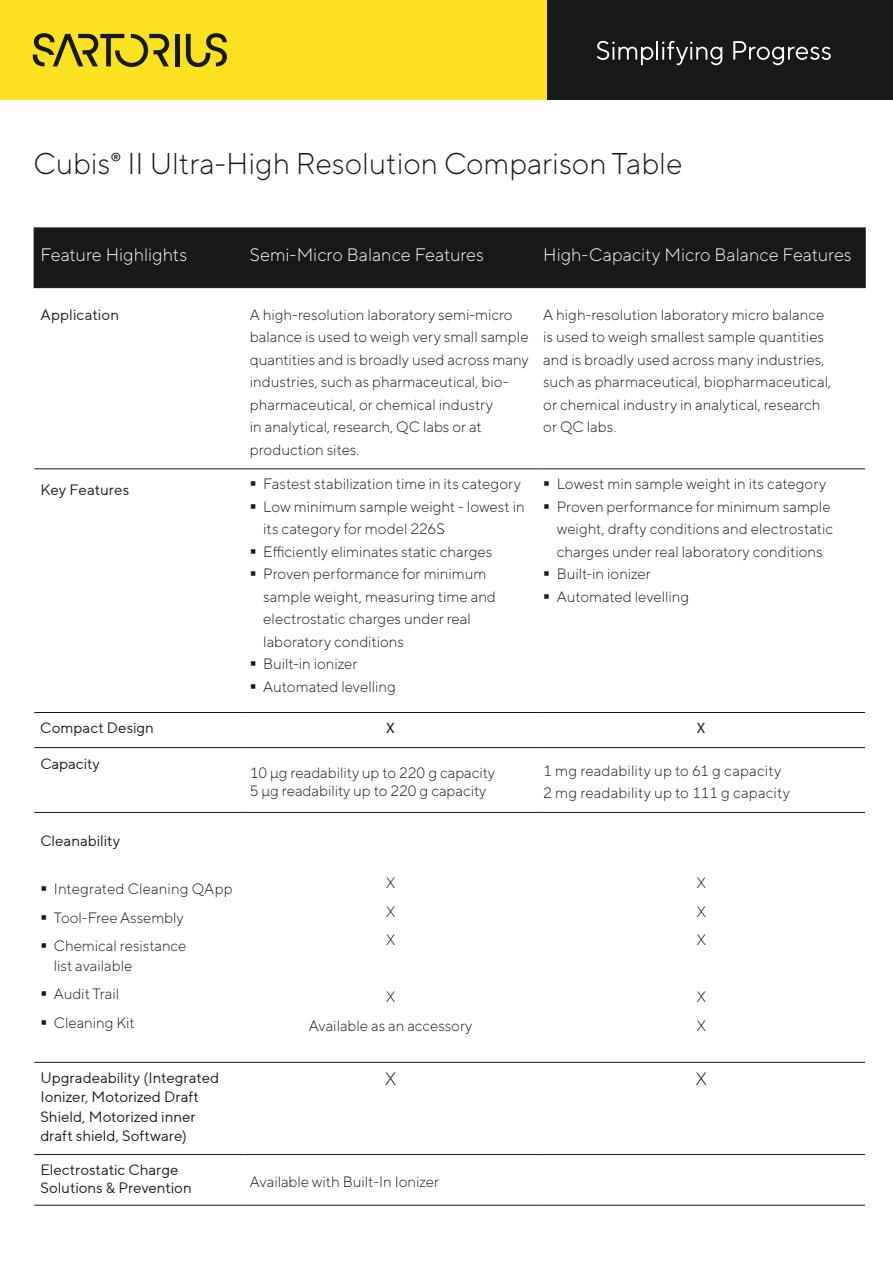
<style>
.page{position:relative;width:893px;height:1263px;background:#fff}
.page>*{position:absolute;margin:0;border:0;box-sizing:border-box;transform-origin:0 0}
.t1{font:300 30px "TT Norms Pro";color:#171818}
.t2{font:300 18px "TT Norms Pro";color:#fff}
.t3{font:300 18px "TT Norms Pro";color:#171818}
.t4{font:300 15px/22.5px "TT Norms Pro";color:#171818}
.t5{font:15px/19.5px "TT Norms Pro";color:#171818}
.t6{font:15px "Myriad Pro";color:#171818}
</style>
<div class="page">
<div style="left:0;top:0;width:893px;height:99px;background:#fbe120"></div>
<hr style="left:175px;top:34px;width:4px;height:32px;background:#171818">
<svg style="left:186px;top:33px;width:41px;height:34px"></svg>
<svg style="left:33px;top:33px;width:136px;height:34px"></svg>
<div style="left:547px;top:0;width:346px;height:99px;background:#171818"></div>
<svg style="left:597px;top:41px;width:125px;height:24px"></svg>
<svg style="left:733px;top:41px;width:98px;height:24px"></svg>
<div style="left:35px;top:229px;width:829px;height:58px;background:#171818"></div>
<hr style="left:34px;top:227px;width:210px;height:2px;background:#171818">
<hr style="left:34px;top:229px;width:1px;height:58px;background:#171818">
<hr style="left:244px;top:227px;width:293px;height:2px;background:#171818">
<hr style="left:243px;top:229px;width:2px;height:58px;background:#171818">
<hr style="left:537px;top:227px;width:329px;height:2px;background:#171818">
<hr style="left:536px;top:229px;width:2px;height:58px;background:#171818">
<hr style="left:864px;top:229px;width:2px;height:58px;background:#171818">
<hr style="left:34px;top:287px;width:210px;height:1px;background:#171818">
<hr style="left:244px;top:287px;width:293px;height:1px;background:#171818">
<hr style="left:537px;top:287px;width:329px;height:1px;background:#171818">
<hr style="left:34px;top:469px;width:210px;height:1px;background:#171818">
<hr style="left:244px;top:469px;width:293px;height:1px;background:#171818">
<hr style="left:537px;top:469px;width:328px;height:1px;background:#171818">
<hr style="left:34px;top:712px;width:210px;height:1px;background:#171818">
<hr style="left:244px;top:712px;width:293px;height:1px;background:#171818">
<hr style="left:537px;top:712px;width:328px;height:1px;background:#171818">
<hr style="left:34px;top:747px;width:210px;height:1px;background:#171818">
<hr style="left:244px;top:747px;width:293px;height:1px;background:#171818">
<hr style="left:537px;top:747px;width:328px;height:1px;background:#171818">
<hr style="left:34px;top:812px;width:210px;height:1px;background:#171818">
<hr style="left:244px;top:812px;width:293px;height:1px;background:#171818">
<hr style="left:537px;top:812px;width:328px;height:1px;background:#171818">
<hr style="left:34px;top:1062px;width:210px;height:1px;background:#171818">
<hr style="left:244px;top:1062px;width:293px;height:1px;background:#171818">
<hr style="left:537px;top:1062px;width:328px;height:1px;background:#171818">
<hr style="left:34px;top:1154px;width:210px;height:1px;background:#171818">
<hr style="left:244px;top:1154px;width:293px;height:1px;background:#171818">
<hr style="left:537px;top:1154px;width:328px;height:1px;background:#171818">
<hr style="left:34px;top:1205px;width:210px;height:1px;background:#171818">
<hr style="left:244px;top:1205px;width:293px;height:1px;background:#171818">
<hr style="left:537px;top:1205px;width:328px;height:1px;background:#171818">
<h1 class="t1" style="left:34px;top:142px;width:650px">Cubis® II Ultra-High Resolution Comparison Table</h1>
<p class="t2" style="left:40px;top:242px;width:148px">Feature Highlights</p>
<p class="t2" style="left:250px;top:242px;width:236px">Semi-Micro Balance Features</p>
<p class="t2" style="left:543px;top:242px;width:310px">High-Capacity Micro Balance Features</p>
<p class="t5" style="left:40px;top:304px;width:80px">Application</p>
<p class="t4" style="left:250px;top:302px;width:280px">A high-resolution laboratory semi-micro balance is used to weigh very small sample quantities and is broadly used across many industries, such as pharmaceutical, bio&shy;pharmaceutical, or chemical industry<br>in analytical, research, QC labs or at production sites.</p>
<p class="t4" style="left:543px;top:302px;width:290px">A high-resolution laboratory micro balance is used to weigh smallest sample quantities and is broadly used across many industries, such as pharmaceutical, biopharmaceutical, or chemical industry in analytical, research or QC labs.</p>
<p class="t5" style="left:40px;top:479px;width:90px">Key Features</p>
<p class="t4" style="left:263px;top:472px;width:263px">Fastest stabilization time in its category<br>Low minimum sample weight - lowest in its category for model 226S<br>Efficiently eliminates static charges<br>Proven performance for minimum sample weight, measuring time and electrostatic charges under real laboratory conditions<br>Built-in ionizer<br>Automated levelling</p>
<p class="t4" style="left:557px;top:472px;width:278px">Lowest min sample weight in its category Proven performance for minimum sample weight, drafty conditions and electrostatic charges under real laboratory conditions Built-in ionizer<br>Automated levelling</p>
<p class="t5" style="left:40px;top:717px;width:115px">Compact Design</p>
<p class="t6" style="left:386px;top:718px;width:10px">X</p>
<p class="t6" style="left:697px;top:718px;width:10px">X</p>
<p class="t5" style="left:40px;top:753px;width:61px">Capacity</p>
<p class="t4" style="left:250px;top:763px;width:247px;line-height:18px">10 µg readability up to 220 g capacity<br>5 µg readability up to 220 g capacity</p>
<p class="t4" style="left:543px;top:758px;width:248px">1 mg readability up to 61 g capacity<br>2 mg readability up to 111 g capacity</p>
<p class="t5" style="left:40px;top:830px;width:81px">Cleanability</p>
<p class="t4" style="left:54px;top:874px;width:180px;line-height:28.5px">Integrated Cleaning QApp<br>Tool-Free Assembly<br>Chemical resistance</p>
<p class="t4" style="left:54px;top:950px;width:82px;line-height:28.5px">list available<br>Audit Trail<br>Cleaning Kit</p>
<p class="t4" style="left:386px;top:868px;width:11px;line-height:28.5px;text-align:justify">X X X</p>
<p class="t4" style="left:309px;top:982px;width:165px;line-height:28.5px;text-align:center">X<br>Available as an accessory</p>
<p class="t4" style="left:697px;top:868px;width:11px;line-height:28.5px;text-align:justify">X X X</p>
<p class="t4" style="left:697px;top:982px;width:11px;line-height:28.5px">X<br>X</p>
<p class="t5" style="left:40px;top:1067px;width:180px">Upgradeability (Integrated<br>Ionizer, Motorized Draft<br>Shield, Motorized inner draft shield, Software)</p>
<p class="t3" style="left:385px;top:1066px;width:12px">X</p>
<p class="t3" style="left:696px;top:1066px;width:12px">X</p>
<p class="t5" style="left:40px;top:1160px;width:153px;line-height:18px">Electrostatic Charge<br>Solutions &amp; Prevention</p>
<p class="t4" style="left:250px;top:1170px;width:191px">Available with Built-In Ionizer</p>
</div>
